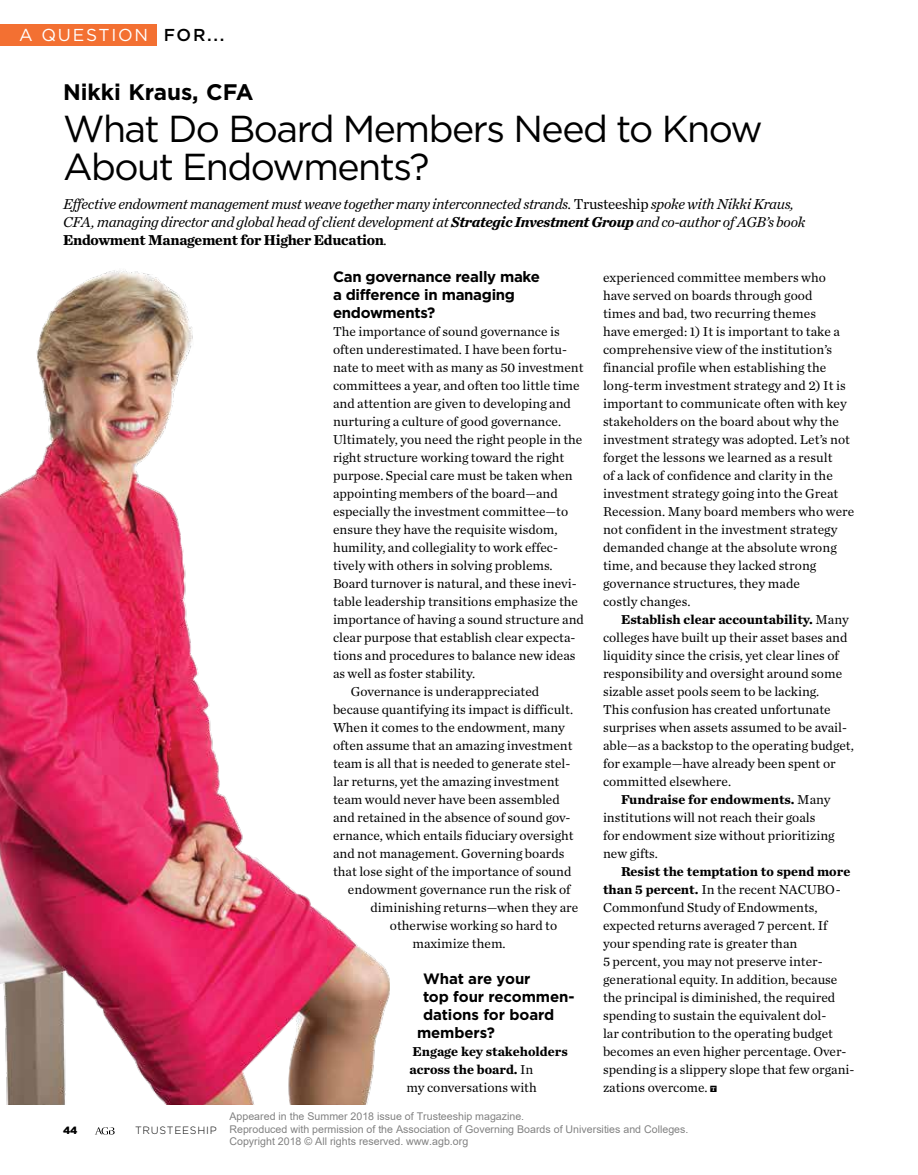
<style>
.page{position:relative;width:918px;height:1175px;background:#fff}
.page>*{position:absolute;margin:0;border:0;box-sizing:border-box;transform-origin:0 0}
.t1{font:37.5px/37.5px "Gotham";letter-spacing:-.04em;color:#000}
.t2{font:700 22.5px "Gotham";color:#000}
.t3{font:17.25px "Gotham";letter-spacing:.1em;color:#fff}
.t4{font:italic 15px/18px "Chronicle Text G1";letter-spacing:-.02em;color:#000}
.t5{font:700 15px/18px "Gotham";letter-spacing:-.02em;color:#000}
.t6{font:13.5px/18px "Chronicle Text G1";color:#000}
.t7{font:700 13.5px/18px "Chronicle Text G1";color:#000}
.t8{font:10.65px/12.8px "Arial";color:rgb(0 0 0/.5)}
.t9{font:300 10.5px "Gotham";letter-spacing:.07em;color:#000}
.t10{font:900 10.5px "Gotham";color:#000}
.s1{font-weight:500;color:#000}
.s2{font-style:normal}
.s3{font-weight:700}
.s4{font-weight:700;font-style:normal}
.s5{font-weight:400}
.s6{font-family:"Chronicle Text G1 Semi";font-size:6px;color:#fff}
</style>
<div class="page">
<div style="left:0;top:25px;width:157px;height:21px;background:#f37032"></div>
<svg style="left:95px;top:1127px;width:20px;height:7px"></svg>
<img style="left:0;top:270px;width:390px;height:834px">
<p class="t3" style="left:19px;top:25px;width:207px">A QUESTION <span class="s1">FOR...</span></p>
<h2 class="t2" style="left:63px;top:79px;width:192px">Nikki Kraus, CFA</h2>
<h1 class="t1" style="left:63px;top:109px;width:701px">What Do Board Members Need to Know<br>About Endowments?</h1>
<p class="t4" style="left:63px;top:194px;width:744px">Effective endowment management must weave together many interconnected strands. <span class="s2">Trusteeship</span> spoke with Nikki Kraus,<br>CFA, managing director and global head of client development at <span class="s3">Strategic Investment Group</span> and co-author of AGB’s book<br><span class="s4">Endowment Management for Higher Education</span>.</p>
<p class="t5" style="left:333px;top:267px;width:209px">Can governance really make a difference in managing endowments?</p>
<p class="t6" style="left:333px;top:322px;width:228px">The importance of sound governance is</p>
<p class="t6" style="left:333px;top:340px;width:236px">often underestimated. I have been fortu-</p>
<p class="t6" style="left:333px;top:358px;width:252px">nate to meet with as many as 50 investment</p>
<p class="t6" style="left:333px;top:376px;width:248px">committees a year, and often too little time</p>
<p class="t6" style="left:333px;top:394px;width:239px">and attention are given to developing and</p>
<p class="t6" style="left:333px;top:412px;width:230px">nurturing a culture of good governance.</p>
<p class="t6" style="left:333px;top:430px;width:251px">Ultimately, you need the right people in the</p>
<p class="t6" style="left:333px;top:448px;width:233px">right structure working toward the right</p>
<p class="t6" style="left:333px;top:466px;width:241px">purpose. Special care must be taken when</p>
<p class="t6" style="left:333px;top:484px;width:226px">appointing members of the board—and</p>
<p class="t6" style="left:333px;top:502px;width:237px">especially the investment committee—to</p>
<p class="t6" style="left:333px;top:520px;width:226px">ensure they have the requisite wisdom,</p>
<p class="t6" style="left:333px;top:538px;width:227px">humility, and collegiality to work effec-</p>
<p class="t6" style="left:333px;top:556px;width:221px">tively with others in solving problems.</p>
<p class="t6" style="left:333px;top:574px;width:245px">Board turnover is natural, and these inevi-</p>
<p class="t6" style="left:333px;top:592px;width:247px">table leadership transitions emphasize the</p>
<p class="t6" style="left:333px;top:610px;width:252px">importance of having a sound structure and</p>
<p class="t6" style="left:333px;top:628px;width:244px">clear purpose that establish clear expecta-</p>
<p class="t6" style="left:333px;top:646px;width:244px">tions and procedures to balance new ideas</p>
<p class="t6" style="left:333px;top:664px;width:144px">as well as foster stability.</p>
<p class="t6" style="left:351px;top:682px;width:190px">Governance is underappreciated</p>
<p class="t6" style="left:333px;top:700px;width:242px">because quantifying its impact is difficult.</p>
<p class="t6" style="left:333px;top:718px;width:233px">When it comes to the endowment, many</p>
<p class="t6" style="left:333px;top:736px;width:241px">often assume that an amazing investment</p>
<p class="t6" style="left:333px;top:754px;width:239px">team is all that is needed to generate stel-</p>
<p class="t6" style="left:333px;top:772px;width:228px">lar returns, yet the amazing investment</p>
<p class="t6" style="left:333px;top:790px;width:228px">team would never have been assembled</p>
<p class="t6" style="left:333px;top:808px;width:239px">and retained in the absence of sound gov-</p>
<p class="t6" style="left:333px;top:826px;width:242px">ernance, which entails fiduciary oversight</p>
<p class="t6" style="left:333px;top:844px;width:233px">and not management. Governing boards</p>
<p class="t6" style="left:333px;top:862px;width:240px">that lose sight of the importance of sound</p>
<p class="t6" style="left:348px;top:880px;width:224px">endowment governance run the risk of</p>
<p class="t6" style="left:371px;top:898px;width:209px">diminishing returns—when they are</p>
<p class="t6" style="left:390px;top:916px;width:169px">otherwise working so hard to</p>
<p class="t6" style="left:413px;top:934px;width:95px">maximize them.</p>
<p class="t5" style="left:423px;top:969px;width:109px">What are your</p>
<p class="t5" style="left:423px;top:987px;width:153px">top four recommen-</p>
<p class="t5" style="left:423px;top:1005px;width:133px">dations for board</p>
<p class="t5" style="left:417px;top:1023px;width:79px">members?</p>
<p class="t7" style="left:407px;top:1042px;width:163px;text-indent:6px">Engage key stakeholders across the board. <span class="s5">In<br>my conversations with</span></p>
<p class="t6" style="left:603px;top:268px;width:253px">experienced committee members who have served on boards through good<br>times and bad, two recurring themes<br>have emerged: 1) It is important to take a comprehensive view of the institution’s financial profile when establishing the long-term investment strategy and 2) It is important to communicate often with key stakeholders on the board about why the investment strategy was adopted. Let’s not forget the lessons we learned as a result<br>of a lack of confidence and clarity in the investment strategy going into the Great Recession. Many board members who were not confident in the investment strategy demanded change at the absolute wrong time, and because they lacked strong governance structures, they made<br>costly changes.</p>
<p class="t7" style="left:621px;top:610px;width:229px">Establish clear accountability. <span class="s5">Many</span></p>
<p class="t6" style="left:603px;top:628px;width:246px">colleges have built up their asset bases and</p>
<p class="t6" style="left:603px;top:646px;width:237px">liquidity since the crisis, yet clear lines of</p>
<p class="t6" style="left:603px;top:664px;width:241px">responsibility and oversight around some</p>
<p class="t6" style="left:603px;top:682px;width:218px">sizable asset pools seem to be lacking.</p>
<p class="t6" style="left:603px;top:700px;width:229px">This confusion has created unfortunate</p>
<p class="t6" style="left:603px;top:718px;width:246px">surprises when assets assumed to be avail-</p>
<p class="t6" style="left:603px;top:736px;width:252px">able—as a backstop to the operating budget,</p>
<p class="t6" style="left:603px;top:754px;width:234px">for example—have already been spent or</p>
<p class="t6" style="left:603px;top:772px;width:130px">committed elsewhere.</p>
<p class="t7" style="left:621px;top:790px;width:211px">Fundraise for endowments. <span class="s5">Many</span></p>
<p class="t6" style="left:603px;top:808px;width:214px">institutions will not reach their goals</p>
<p class="t6" style="left:603px;top:826px;width:233px">for endowment size without prioritizing</p>
<p class="t6" style="left:603px;top:844px;width:56px">new gifts.</p>
<p class="t6" style="left:603px;top:862px;width:253px;text-indent:18px"><span class="s3">Resist the temptation to spend more than 5 percent.</span> In the recent NACUBO-Commonfund Study of Endowments, expected returns averaged 7 percent. If your spending rate is greater than<br>5 percent, you may not preserve inter&shy;generational equity. In addition, because the principal is diminished, the required spending to sustain the equivalent dol-<br>lar contribution to the operating budget becomes an even higher percentage. Over&shy;spending is a slippery slope that few organi&shy;zations overcome. ■<span class="s6">T</span></p>
<p class="t10" style="left:63px;top:1124px;width:16px">44</p>
<p class="t9" style="left:135px;top:1125px;width:83px">TRUSTEESHIP</p>
<p class="t8" style="left:230px;top:1109px;width:460px">Appeared in the Summer 2018 issue of Trusteeship magazine.<br>Reproduced with permission of the Association of Governing Boards of Universities and Colleges.<br>Copyright 2018 © All rights reserved. www.agb.org</p>
</div>
